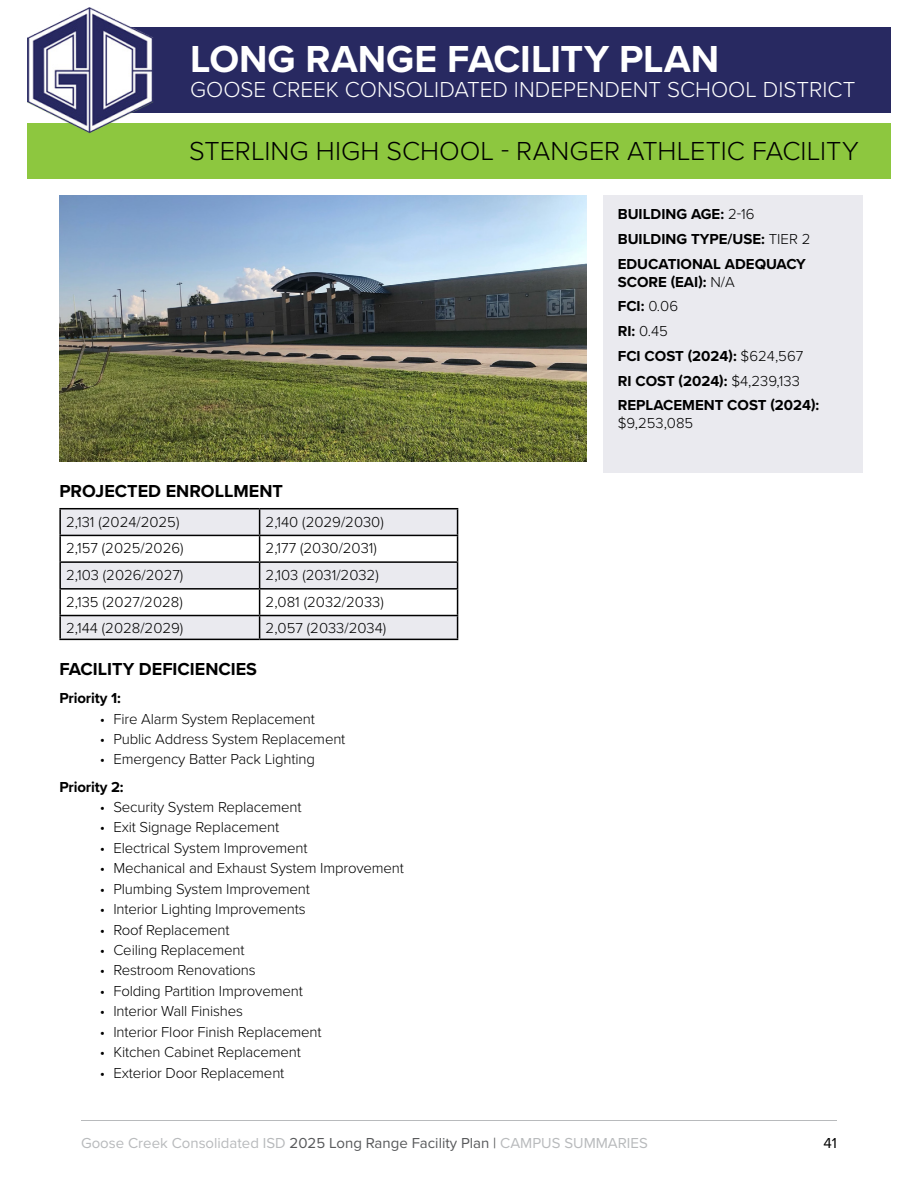
<style>
.page{position:relative;width:918px;height:1188px;background:#fff}
.page>*{position:absolute;margin:0;border:0;box-sizing:border-box;transform-origin:0 0}
.t1{font:700 39px "Proxima Nova";color:#fff}
.t2{font:300 27px "Proxima Nova";color:#000}
.t3{font:300 22.5px "Proxima Nova";color:#fff}
.t4{font:700 18px "Proxima Nova";color:#000}
.t5{font:300 15px "Proxima Nova";letter-spacing:-.01em;color:#000}
.t6{font:700 15px/24.8px "Proxima Nova";color:#000}
.t7{font:15px "Proxima Nova";color:#b8babc}
.t8{font:15px "Proxima Nova";color:#000}
.s1{font-weight:300}
.s2{color:#58595b}
</style>
<div class="page">
<hr style="left:81px;top:1120px;width:756px;height:1px;background:#b8babc">
<div style="left:55px;top:28px;width:836px;height:85px;background:#282961"></div>
<div style="left:27px;top:124px;width:864px;height:55px;background:#8dc73f"></div>
<img style="left:59px;top:195px;width:527px;height:266px">
<div style="left:603px;top:195px;width:260px;height:278px;background:#eaeaef"></div>
<svg style="left:61px;top:509px;width:396px;height:130px;fill:#eaeaef"></svg>
<hr style="left:59px;top:508px;width:201px;height:1px;background:#000">
<hr style="left:59px;top:509px;width:2px;height:26px;background:#000">
<hr style="left:260px;top:508px;width:198px;height:1px;background:#000">
<hr style="left:59px;top:535px;width:201px;height:1px;background:#000">
<hr style="left:59px;top:536px;width:2px;height:25px;background:#000">
<hr style="left:260px;top:535px;width:198px;height:1px;background:#000">
<hr style="left:59px;top:590px;width:2px;height:25px;background:#000">
<hr style="left:59px;top:561px;width:201px;height:2px;background:#000">
<hr style="left:59px;top:563px;width:2px;height:25px;background:#000">
<hr style="left:59px;top:588px;width:201px;height:2px;background:#000">
<hr style="left:260px;top:561px;width:198px;height:2px;background:#000">
<hr style="left:260px;top:588px;width:198px;height:2px;background:#000">
<hr style="left:59px;top:615px;width:201px;height:1px;background:#000">
<hr style="left:59px;top:616px;width:2px;height:23px;background:#000">
<hr style="left:59px;top:639px;width:201px;height:1px;background:#000">
<hr style="left:260px;top:615px;width:198px;height:1px;background:#000">
<svg style="left:259px;top:509px;width:1px;height:130px"></svg>
<svg style="left:457px;top:509px;width:1px;height:130px"></svg>
<hr style="left:260px;top:639px;width:198px;height:1px;background:#000">
<img style="left:27px;top:7px;width:128px;height:127px">
<h1 class="t1" style="left:190px;top:30px;width:530px">LONG RANGE FACILITY PLAN</h1>
<h3 class="t3" style="left:190px;top:73px;width:667px">GOOSE CREEK CONSOLIDATED INDEPENDENT SCHOOL DISTRICT</h3>
<h2 class="t2" style="left:189px;top:131px;width:671px">STERLING HIGH SCHOOL - RANGER ATHLETIC FACILITY</h2>
<p class="t4" style="left:59px;top:477px;width:225px">PROJECTED ENROLLMENT</p>
<p class="t5" style="left:66px;top:510px;width:115px">2,131 (2024/2025)</p>
<p class="t5" style="left:266px;top:510px;width:120px">2,140 (2029/2030)</p>
<p class="t5" style="left:66px;top:537px;width:119px">2,157 (2025/2026)</p>
<p class="t5" style="left:266px;top:537px;width:113px">2,177 (2030/2031)</p>
<p class="t5" style="left:66px;top:564px;width:119px">2,103 (2026/2027)</p>
<p class="t5" style="left:266px;top:564px;width:115px">2,103 (2031/2032)</p>
<p class="t5" style="left:66px;top:590px;width:118px">2,135 (2027/2028)</p>
<p class="t5" style="left:266px;top:590px;width:120px">2,081 (2032/2033)</p>
<p class="t5" style="left:66px;top:617px;width:119px">2,144 (2028/2029)</p>
<p class="t5" style="left:266px;top:617px;width:122px">2,057 (2033/2034)</p>
<p class="t4" style="left:59px;top:656px;width:199px">FACILITY DEFICIENCIES</p>
<p class="t6" style="left:59px;top:685px;width:63px">Priority 1:</p>
<p class="t5" style="left:100px;top:707px;width:217px">• Fire Alarm System Replacement</p>
<p class="t5" style="left:100px;top:728px;width:247px">• Public Address System Replacement</p>
<p class="t5" style="left:100px;top:748px;width:217px">• Emergency Batter Pack Lighting</p>
<p class="t6" style="left:59px;top:774px;width:66px">Priority 2:</p>
<p class="t5" style="left:100px;top:796px;width:203px">• Security System Replacement</p>
<p class="t5" style="left:100px;top:816px;width:181px">• Exit Signage Replacement</p>
<p class="t5" style="left:100px;top:837px;width:209px">• Electrical System Improvement</p>
<p class="t5" style="left:100px;top:857px;width:306px">• Mechanical and Exhaust System Improvement</p>
<p class="t5" style="left:100px;top:878px;width:212px">• Plumbing System Improvement</p>
<p class="t5" style="left:100px;top:898px;width:207px">• Interior Lighting Improvements</p>
<p class="t5" style="left:100px;top:918px;width:131px">• Roof Replacement</p>
<p class="t5" style="left:100px;top:939px;width:146px">• Ceiling Replacement</p>
<p class="t5" style="left:100px;top:959px;width:157px">• Restroom Renovations</p>
<p class="t5" style="left:100px;top:980px;width:204px">• Folding Partition Improvement</p>
<p class="t5" style="left:100px;top:1000px;width:145px">• Interior Wall Finishes</p>
<p class="t5" style="left:100px;top:1021px;width:223px">• Interior Floor Finish Replacement</p>
<p class="t5" style="left:100px;top:1041px;width:203px">• Kitchen Cabinet Replacement</p>
<p class="t5" style="left:100px;top:1061px;width:186px">• Exterior Door Replacement</p>
<p class="t6" style="left:618px;top:202px;width:194px">BUILDING AGE: <span class="s1">2-16<br></span>BUILDING TYPE/USE: <span class="s1">TIER 2<br></span>EDUCATIONAL ADEQUACY</p>
<p class="t6" style="left:618px;top:269px;width:203px">SCORE (EAI): <span class="s1">N/A<br></span>FCI: <span class="s1">0.06<br></span>RI: <span class="s1">0.45<br></span>FCI COST (2024): <span class="s1">$624,567<br></span>RI COST (2024): <span class="s1">$4,239,133<br></span>REPLACEMENT COST (2024):</p>
<p class="t5" style="left:618px;top:412px;width:77px">$9,253,085</p>
<p class="t7" style="left:81px;top:1131px;width:568px">Goose Creek Consolidated ISD <span class="s2">2025 Long Range Facility Plan |</span> CAMPUS SUMMARIES</p>
<p class="t8" style="left:824px;top:1131px;width:15px">41</p>
</div>
